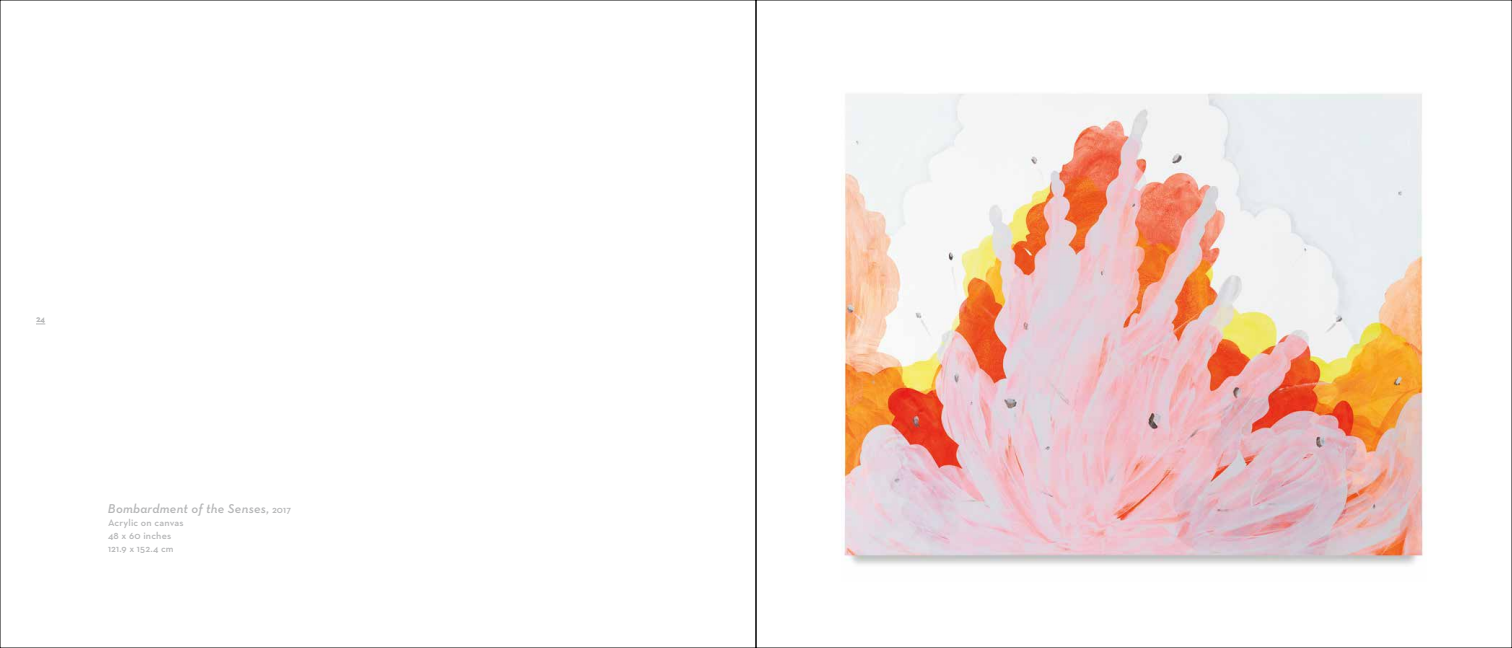
<style>
.page{position:relative;width:1512px;height:648px;background:#fff}
.page>*{position:absolute;margin:0;border:0;box-sizing:border-box;transform-origin:0 0}
.t1{font:italic 600 13px "Neutra Text";letter-spacing:.02em;color:#b5b6b7}
.t2{font:600 10px/13px "Neutra Text";letter-spacing:.02em;color:#b5b6b7}
.t3{font:700 9px "Neutra Text";color:#b5b6b7}
.s1{font-style:normal;font-size:10px}
</style>
<div class="page">
<img style="left:842px;top:93px;width:584px;height:472px">
<p class="t3" style="left:36px;top:313px;width:11px">24</p>
<h1 class="t1" style="left:108px;top:501px;width:185px">Bombardment of the Senses, <span class="s1">2017</span></h1>
<p class="t2" style="left:108px;top:516px;width:77px">Acrylic on canvas<br>48 x 60 inches<br>121.9 x 152.4 cm</p>
</div>
